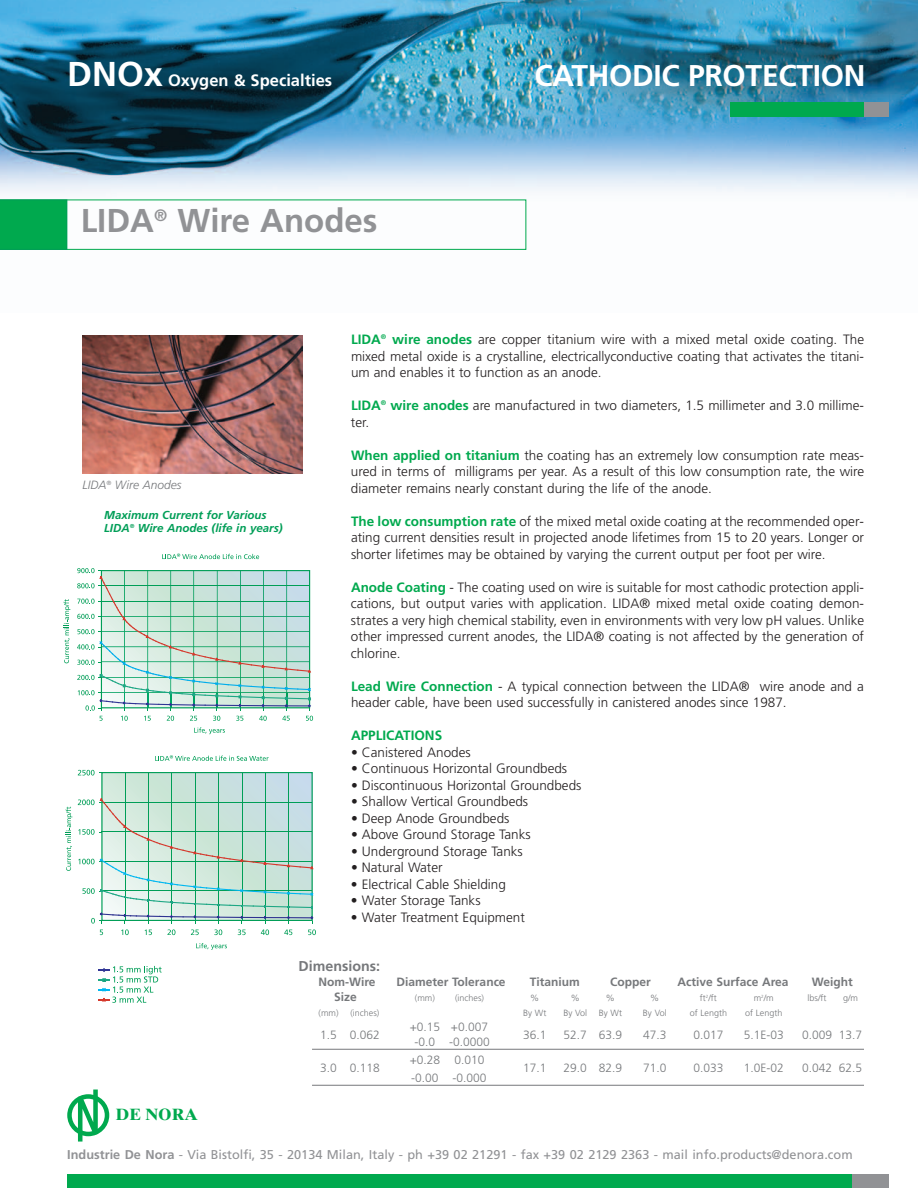
<style>
.page{position:relative;width:918px;height:1188px;background:#fff}
.page>*{position:absolute;margin:0;border:0;box-sizing:border-box;transform-origin:0 0}
.t1{font:700 33px "Frutiger";color:#919295}
.t2{font:700 30px "Frutiger";letter-spacing:-.01em;color:#fff}
.t3{font:700 16.5px "Frutiger";color:#fff}
.t4{font:700 16.35px "Times Ten";color:#00a94e}
.t5{font:700 14.25px "Frutiger";color:#76787b}
.t6{font:300 13.5px/16.5px "Frutiger";color:#231f20;text-align:justify}
.t7{font:700 13.5px "Frutiger";color:#00a94e}
.t8{font:12.75px "Frutiger";color:#919295}
.t9{font:300 12px "Frutiger";color:#76787b}
.t10{font:700 12px "Frutiger";color:#76787b}
.t11{font:italic 300 12px "Frutiger";color:#76787b}
.t12{font:italic 700 11.55px/12.9px "Frutiger";color:#009e57}
.t13{font:300 9px "Frutiger";color:#76787b}
.s1{font-size:34.5px}
.s2{font-weight:700;color:#00a94e}
.s3{font-weight:700}
</style>
<div class="page">
<img style="left:0;top:0;width:918px;height:250px">
<div style="left:731px;top:102px;width:158px;height:14px;background:#00a94e"></div>
<div style="left:864px;top:102px;width:25px;height:14px;background:#919295"></div>
<svg style="left:0;top:200px;width:526px;height:50px"></svg>
<div style="left:67px;top:1174px;width:786px;height:14px;background:#00a94e"></div>
<div style="left:853px;top:1174px;width:36px;height:14px;background:#919295"></div>
<svg style="left:67px;top:1090px;width:42px;height:52px"></svg>
<img style="left:82px;top:335px;width:220px;height:139px">
<svg style="left:162px;top:553px;width:97px;height:6px"></svg>
<svg style="left:155px;top:755px;width:114px;height:6px"></svg>
<svg style="left:194px;top:727px;width:31px;height:7px"></svg>
<svg style="left:64px;top:599px;width:6px;height:64px"></svg>
<svg style="left:77px;top:568px;width:236px;height:153px"></svg>
<svg style="left:196px;top:943px;width:31px;height:7px"></svg>
<svg style="left:66px;top:807px;width:6px;height:64px"></svg>
<svg style="left:78px;top:770px;width:238px;height:165px"></svg>
<svg style="left:98px;top:966px;width:64px;height:37px"></svg>
<hr style="left:312px;top:1049px;width:552px;height:1px;background:#76787b">
<hr style="left:312px;top:1085px;width:552px;height:1px;background:#76787b">
<p class="t3" style="left:67px;top:74px;width:267px"><span class="s1">DNOx</span> Oxygen &amp; Specialties</p>
<h2 class="t2" style="left:534px;top:64px;width:332px">CATHODIC PROTECTION</h2>
<h1 class="t1" style="left:81px;top:208px;width:298px">LIDA<sup>®</sup> Wire Anodes</h1>
<p class="t11" style="left:82px;top:480px;width:100px">LIDA<sup>®</sup> Wire Anodes</p>
<p class="t12" style="left:104px;top:510px;width:180px">Maximum Current for Various<br>LIDA<sup>®</sup> Wire Anodes (life in years)</p>
<p class="t4" style="left:116px;top:1109px;width:84px">DE NORA</p>
<p class="t6" style="left:351px;top:332px;width:515px"><span class="s2">LIDA</span><sup>®</sup> <span class="s2">wire anodes</span> are copper titanium wire with a mixed metal oxide coating. The mixed metal oxide is a crystalline, electricallyconductive coating that activates the titani&shy;um and enables it to function as an anode.</p>
<p class="t6" style="left:351px;top:398px;width:515px"><span class="s2">LIDA</span><sup>®</sup> <span class="s2">wire anodes</span> are manufactured in two diameters, 1.5 millimeter and 3.0 millime&shy;ter.</p>
<p class="t6" style="left:351px;top:448px;width:515px"><span class="s2">When applied on titanium</span> the coating has an extremely low consumption rate meas&shy;ured in terms of milligrams per year. As a result of this low consumption rate, the wire diameter remains nearly constant during the life of the anode.</p>
<p class="t6" style="left:351px;top:514px;width:515px"><span class="s2">The low consumption rate</span> of the mixed metal oxide coating at the recommended oper&shy;ating current densities result in projected anode lifetimes from 15 to 20 years. Longer or shorter lifetimes may be obtained by varying the current output per foot per wire.</p>
<p class="t6" style="left:351px;top:580px;width:515px"><span class="s2">Anode Coating</span> - The coating used on wire is suitable for most cathodic protection appli&shy;cations, but output varies with application. LIDA® mixed metal oxide coating demon&shy;strates a very high chemical stability, even in environments with very low pH values. Unlike other impressed current anodes, the LIDA® coating is not affected by the generation of chlorine.</p>
<p class="t6" style="left:351px;top:679px;width:515px"><span class="s2">Lead Wire Connection</span> - A typical connection between the LIDA® wire anode and a header cable, have been used successfully in canistered anodes since 1987.</p>
<p class="t7" style="left:351px;top:730px;width:93px">APPLICATIONS</p>
<p class="t6" style="left:351px;top:745px;width:121px">• Canistered Anodes</p>
<p class="t6" style="left:351px;top:761px;width:218px">• Continuous Horizontal Groundbeds</p>
<p class="t6" style="left:351px;top:778px;width:232px">• Discontinuous Horizontal Groundbeds</p>
<p class="t6" style="left:351px;top:794px;width:179px">• Shallow Vertical Groundbeds</p>
<p class="t6" style="left:351px;top:811px;width:160px">• Deep Anode Groundbeds</p>
<p class="t6" style="left:351px;top:827px;width:181px">• Above Ground Storage Tanks</p>
<p class="t6" style="left:351px;top:844px;width:173px">• Underground Storage Tanks</p>
<p class="t6" style="left:351px;top:860px;width:93px">• Natural Water</p>
<p class="t6" style="left:351px;top:877px;width:156px">• Electrical Cable Shielding</p>
<p class="t6" style="left:351px;top:893px;width:131px">• Water Storage Tanks</p>
<p class="t6" style="left:351px;top:910px;width:175px">• Water Treatment Equipment</p>
<p class="t5" style="left:299px;top:961px;width:83px">Dimensions:</p>
<p class="t10" style="left:318px;top:977px;width:59px">Nom-Wire</p>
<p class="t10" style="left:397px;top:977px;width:111px">Diameter Tolerance</p>
<p class="t10" style="left:530px;top:977px;width:52px">Titanium</p>
<p class="t10" style="left:610px;top:977px;width:42px">Copper</p>
<p class="t10" style="left:677px;top:977px;width:113px">Active Surface Area</p>
<p class="t10" style="left:812px;top:977px;width:43px">Weight</p>
<p class="t10" style="left:334px;top:992px;width:24px">Size</p>
<p class="t13" style="left:415px;top:995px;width:71px">(mm) (inches)</p>
<p class="t13" style="left:530px;top:995px;width:10px">%</p>
<p class="t13" style="left:571px;top:995px;width:10px">%</p>
<p class="t13" style="left:606px;top:995px;width:10px">%</p>
<p class="t13" style="left:650px;top:995px;width:10px">%</p>
<p class="t13" style="left:700px;top:995px;width:18px">ft<sup>2</sup>/ft</p>
<p class="t13" style="left:754px;top:995px;width:21px">m<sup>2</sup>/m</p>
<p class="t13" style="left:808px;top:995px;width:20px">lbs/ft</p>
<p class="t13" style="left:843px;top:995px;width:17px">g/m</p>
<p class="t13" style="left:319px;top:1010px;width:62px">(mm) (inches)</p>
<p class="t13" style="left:523px;top:1010px;width:25px">By Wt</p>
<p class="t13" style="left:563px;top:1010px;width:25px">By Vol</p>
<p class="t13" style="left:599px;top:1010px;width:25px">By Wt</p>
<p class="t13" style="left:643px;top:1010px;width:25px">By Vol</p>
<p class="t13" style="left:690px;top:1010px;width:39px">of Length</p>
<p class="t13" style="left:745px;top:1010px;width:39px">of Length</p>
<p class="t9" style="left:320px;top:1030px;width:61px">1.5 0.062</p>
<p class="t9" style="left:410px;top:1022px;width:80px">+0.15 +0.007</p>
<p class="t9" style="left:523px;top:1030px;width:25px">36.1</p>
<p class="t9" style="left:564px;top:1030px;width:60px">52.7 63.9</p>
<p class="t9" style="left:643px;top:1030px;width:25px">47.3</p>
<p class="t9" style="left:693px;top:1030px;width:32px">0.017</p>
<p class="t9" style="left:744px;top:1030px;width:42px">5.1E-03</p>
<p class="t9" style="left:802px;top:1030px;width:62px">0.009 13.7</p>
<p class="t9" style="left:415px;top:1037px;width:77px">-0.0 -0.0000</p>
<p class="t9" style="left:320px;top:1063px;width:61px">3.0 0.118</p>
<p class="t9" style="left:410px;top:1055px;width:76px">+0.28 0.010</p>
<p class="t9" style="left:411px;top:1073px;width:77px">-0.00 -0.000</p>
<p class="t9" style="left:523px;top:1063px;width:25px">17.1</p>
<p class="t9" style="left:564px;top:1063px;width:60px">29.0 82.9</p>
<p class="t9" style="left:643px;top:1063px;width:25px">71.0</p>
<p class="t9" style="left:693px;top:1063px;width:32px">0.033</p>
<p class="t9" style="left:744px;top:1063px;width:42px">1.0E-02</p>
<p class="t9" style="left:802px;top:1063px;width:62px">0.042 62.5</p>
<p class="t8" style="left:67px;top:1150px;width:787px"><span class="s3">Industrie De Nora</span> - Via Bistolfi, 35 - 20134 Milan, Italy - ph +39 02 21291 - fax +39 02 2129 2363 - mail info.products@denora.com</p>
</div>
